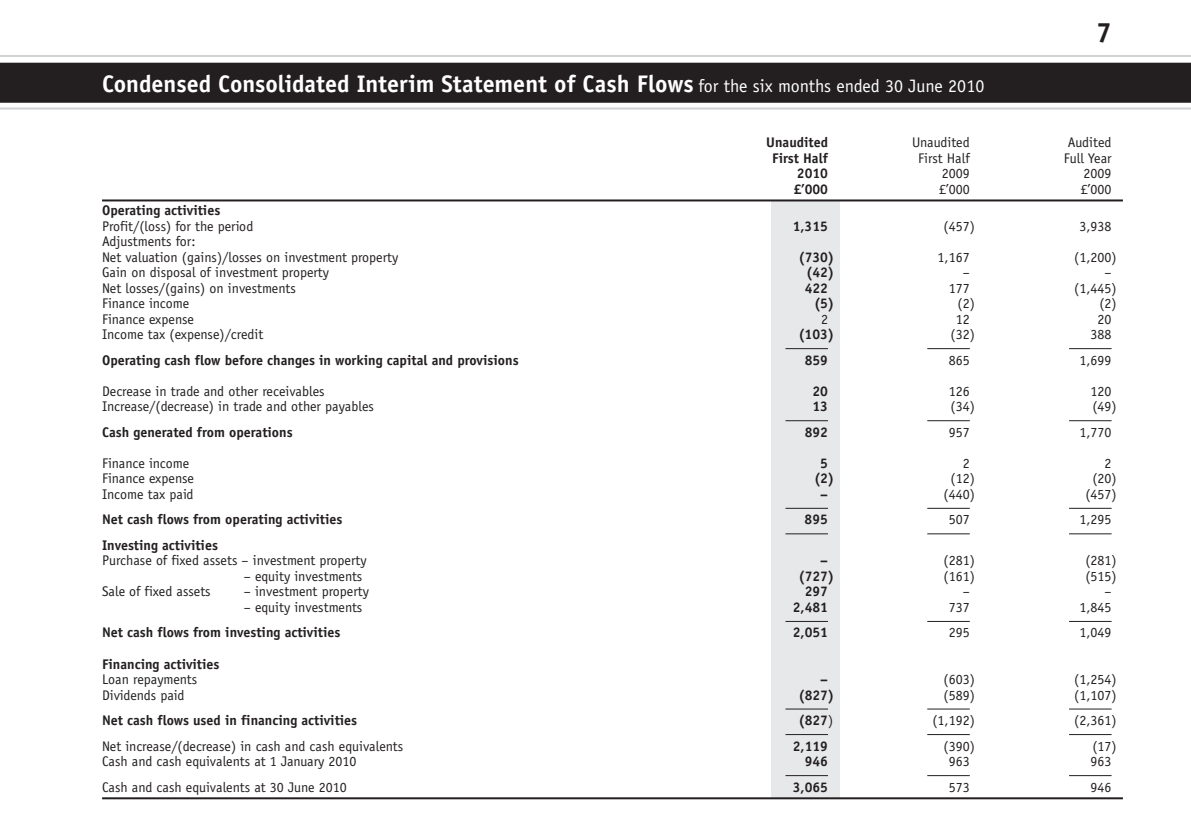
<style>
.page{position:relative;width:1191px;height:840px;background:#fff}
.page>*{position:absolute;margin:0;border:0;box-sizing:border-box;transform-origin:0 0}
.t1{font:700 28px "Officina Sans";color:#231f20}
.t2{font:700 24px "Officina Sans";color:#fff}
.t3{font:14px/15.6px "Officina Sans";color:#231f20}
.t4{font:700 14px "Officina Sans";color:#231f20}
.s1{font-weight:400;font-size:18px}
.s2{font-weight:400}
</style>
<div class="page">
<div style="left:0;top:63px;width:1191px;height:40px;background:#231f20"></div>
<hr style="left:0;top:55px;width:1191px;height:2px;background:#d1d2d4">
<hr style="left:0;top:107px;width:1191px;height:2px;background:#d1d2d4">
<div style="left:771px;top:200px;width:68px;height:598px;background:#e7e8e9"></div>
<hr style="left:102px;top:199px;width:1021px;height:2px;background:#231f20">
<hr style="left:102px;top:796px;width:1021px;height:2px;background:#231f20">
<hr style="left:785px;top:348px;width:43px;height:1px;background:#231f20">
<hr style="left:927px;top:348px;width:42px;height:1px;background:#231f20">
<hr style="left:1069px;top:348px;width:42px;height:1px;background:#231f20">
<hr style="left:785px;top:420px;width:43px;height:1px;background:#231f20">
<hr style="left:927px;top:420px;width:42px;height:1px;background:#231f20">
<hr style="left:1069px;top:420px;width:42px;height:1px;background:#231f20">
<hr style="left:785px;top:507px;width:43px;height:1px;background:#231f20">
<hr style="left:927px;top:507px;width:42px;height:1px;background:#231f20">
<hr style="left:1069px;top:507px;width:42px;height:1px;background:#231f20">
<hr style="left:785px;top:533px;width:43px;height:1px;background:#231f20">
<hr style="left:927px;top:533px;width:42px;height:1px;background:#231f20">
<hr style="left:1069px;top:533px;width:42px;height:1px;background:#231f20">
<hr style="left:785px;top:620px;width:43px;height:1px;background:#231f20">
<hr style="left:927px;top:620px;width:42px;height:1px;background:#231f20">
<hr style="left:1069px;top:620px;width:42px;height:1px;background:#231f20">
<hr style="left:785px;top:708px;width:43px;height:1px;background:#231f20">
<hr style="left:927px;top:708px;width:42px;height:1px;background:#231f20">
<hr style="left:1069px;top:708px;width:42px;height:1px;background:#231f20">
<hr style="left:785px;top:733px;width:43px;height:1px;background:#231f20">
<hr style="left:927px;top:733px;width:42px;height:1px;background:#231f20">
<hr style="left:1069px;top:733px;width:42px;height:1px;background:#231f20">
<hr style="left:785px;top:774px;width:43px;height:1px;background:#231f20">
<hr style="left:927px;top:774px;width:42px;height:1px;background:#231f20">
<hr style="left:1069px;top:774px;width:42px;height:1px;background:#231f20">
<h2 class="t2" style="left:102px;top:75px;width:883px">Condensed Consolidated Interim Statement of Cash Flows <span class="s1">for the six months ended 30 June 2010</span></h2>
<h1 class="t1" style="left:1096px;top:22px;width:17px">7</h1>
<p class="t4" style="left:766px;top:137px;width:63px">Unaudited</p>
<p class="t3" style="left:912px;top:136px;width:59px">Unaudited</p>
<p class="t3" style="left:1068px;top:136px;width:45px">Audited</p>
<p class="t4" style="left:772px;top:153px;width:57px">First Half</p>
<p class="t3" style="left:918px;top:151px;width:54px">First Half</p>
<p class="t3" style="left:1063px;top:151px;width:49px">Full Year</p>
<p class="t4" style="left:797px;top:168px;width:33px">2010</p>
<p class="t3" style="left:941px;top:167px;width:29px">2009</p>
<p class="t3" style="left:1083px;top:167px;width:29px">2009</p>
<p class="t4" style="left:793px;top:184px;width:36px">£’000</p>
<p class="t3" style="left:939px;top:182px;width:32px">£’000</p>
<p class="t3" style="left:1081px;top:182px;width:32px">£’000</p>
<p class="t4" style="left:102px;top:205px;width:120px">Operating activities</p>
<p class="t3" style="left:102px;top:219px;width:153px">Profit/(loss) for the period</p>
<p class="t4" style="left:792px;top:220px;width:37px">1,315</p>
<p class="t3" style="left:943px;top:219px;width:33px">(457)</p>
<p class="t3" style="left:1079px;top:219px;width:34px">3,938</p>
<p class="t3" style="left:102px;top:234px;width:298px">Adjustments for:<br>Net valuation (gains)/losses on investment property</p>
<p class="t4" style="left:798px;top:251px;width:37px">(730)</p>
<p class="t3" style="left:937px;top:250px;width:34px">1,167</p>
<p class="t3" style="left:1074px;top:250px;width:44px">(1,200)</p>
<p class="t3" style="left:102px;top:265px;width:228px">Gain on disposal of investment property</p>
<p class="t4" style="left:806px;top:267px;width:29px">(42)</p>
<p class="t3" style="left:962px;top:265px;width:8px">–</p>
<p class="t3" style="left:1104px;top:265px;width:8px">–</p>
<p class="t3" style="left:102px;top:281px;width:195px">Net losses/(gains) on investments</p>
<p class="t4" style="left:804px;top:282px;width:25px">422</p>
<p class="t3" style="left:948px;top:281px;width:22px">177</p>
<p class="t3" style="left:1074px;top:281px;width:44px">(1,445)</p>
<p class="t3" style="left:102px;top:296px;width:89px">Finance income</p>
<p class="t4" style="left:814px;top:298px;width:22px">(5)</p>
<p class="t3" style="left:957px;top:296px;width:19px">(2)</p>
<p class="t3" style="left:1099px;top:296px;width:19px">(2)</p>
<p class="t3" style="left:102px;top:312px;width:93px">Finance expense</p>
<p class="t3" style="left:821px;top:312px;width:8px">2</p>
<p class="t3" style="left:955px;top:312px;width:15px">12</p>
<p class="t3" style="left:1097px;top:312px;width:15px">20</p>
<p class="t3" style="left:102px;top:327px;width:163px">Income tax (expense)/credit</p>
<p class="t4" style="left:798px;top:329px;width:37px">(103)</p>
<p class="t3" style="left:950px;top:327px;width:26px">(32)</p>
<p class="t3" style="left:1090px;top:327px;width:22px">388</p>
<p class="t4" style="left:102px;top:354px;width:418px">Operating cash flow before changes in working capital and provisions</p>
<p class="t4" style="left:804px;top:354px;width:25px">859</p>
<p class="t3" style="left:948px;top:353px;width:22px">865</p>
<p class="t3" style="left:1079px;top:353px;width:34px">1,699</p>
<p class="t3" style="left:102px;top:384px;width:224px">Decrease in trade and other receivables</p>
<p class="t4" style="left:812px;top:385px;width:17px">20</p>
<p class="t3" style="left:948px;top:384px;width:22px">126</p>
<p class="t3" style="left:1090px;top:384px;width:22px">120</p>
<p class="t3" style="left:102px;top:399px;width:273px">Increase/(decrease) in trade and other payables</p>
<p class="t4" style="left:812px;top:401px;width:17px">13</p>
<p class="t3" style="left:950px;top:399px;width:26px">(34)</p>
<p class="t3" style="left:1092px;top:399px;width:26px">(49)</p>
<p class="t4" style="left:102px;top:426px;width:192px">Cash generated from operations</p>
<p class="t4" style="left:804px;top:426px;width:25px">892</p>
<p class="t3" style="left:948px;top:425px;width:22px">957</p>
<p class="t3" style="left:1079px;top:425px;width:34px">1,770</p>
<p class="t3" style="left:102px;top:456px;width:89px">Finance income</p>
<p class="t4" style="left:820px;top:457px;width:9px">5</p>
<p class="t3" style="left:962px;top:456px;width:8px">2</p>
<p class="t3" style="left:1104px;top:456px;width:8px">2</p>
<p class="t3" style="left:102px;top:471px;width:93px">Finance expense</p>
<p class="t4" style="left:814px;top:473px;width:22px">(2)</p>
<p class="t3" style="left:950px;top:471px;width:26px">(12)</p>
<p class="t3" style="left:1092px;top:471px;width:26px">(20)</p>
<p class="t3" style="left:102px;top:487px;width:93px">Income tax paid</p>
<p class="t4" style="left:820px;top:488px;width:9px">–</p>
<p class="t3" style="left:943px;top:487px;width:33px">(440)</p>
<p class="t3" style="left:1085px;top:487px;width:33px">(457)</p>
<p class="t4" style="left:102px;top:514px;width:242px">Net cash flows from operating activities</p>
<p class="t4" style="left:804px;top:514px;width:25px">895</p>
<p class="t3" style="left:948px;top:512px;width:22px">507</p>
<p class="t3" style="left:1079px;top:512px;width:34px">1,295</p>
<p class="t4" style="left:102px;top:539px;width:117px">Investing activities</p>
<p class="t3" style="left:102px;top:553px;width:266px">Purchase of fixed assets – investment property</p>
<p class="t4" style="left:820px;top:555px;width:9px">–</p>
<p class="t3" style="left:943px;top:553px;width:33px">(281)</p>
<p class="t3" style="left:1085px;top:553px;width:33px">(281)</p>
<p class="t3" style="left:244px;top:569px;width:120px">– equity investments</p>
<p class="t4" style="left:798px;top:570px;width:37px">(727)</p>
<p class="t3" style="left:943px;top:569px;width:33px">(161)</p>
<p class="t3" style="left:1085px;top:569px;width:33px">(515)</p>
<p class="t3" style="left:102px;top:584px;width:110px">Sale of fixed assets</p>
<p class="t3" style="left:244px;top:584px;width:126px">– investment property</p>
<p class="t4" style="left:804px;top:586px;width:25px">297</p>
<p class="t3" style="left:962px;top:584px;width:8px">–</p>
<p class="t3" style="left:1104px;top:584px;width:8px">–</p>
<p class="t3" style="left:244px;top:600px;width:120px">– equity investments</p>
<p class="t4" style="left:792px;top:601px;width:37px">2,481</p>
<p class="t3" style="left:948px;top:600px;width:22px">737</p>
<p class="t3" style="left:1079px;top:600px;width:34px">1,845</p>
<p class="t4" style="left:102px;top:627px;width:240px">Net cash flows from investing activities</p>
<p class="t4" style="left:792px;top:627px;width:37px">2,051</p>
<p class="t3" style="left:948px;top:625px;width:22px">295</p>
<p class="t3" style="left:1079px;top:625px;width:34px">1,049</p>
<p class="t4" style="left:102px;top:658px;width:119px">Financing activities</p>
<p class="t3" style="left:102px;top:672px;width:97px">Loan repayments</p>
<p class="t4" style="left:820px;top:673px;width:9px">–</p>
<p class="t3" style="left:943px;top:672px;width:33px">(603)</p>
<p class="t3" style="left:1074px;top:672px;width:44px">(1,254)</p>
<p class="t3" style="left:102px;top:687px;width:84px">Dividends paid</p>
<p class="t4" style="left:798px;top:689px;width:37px">(827)</p>
<p class="t3" style="left:943px;top:687px;width:33px">(589)</p>
<p class="t3" style="left:1074px;top:687px;width:44px">(1,107)</p>
<p class="t4" style="left:102px;top:714px;width:257px">Net cash flows used in financing activities</p>
<p class="t4" style="left:798px;top:714px;width:36px">(827<span class="s2">)</span></p>
<p class="t3" style="left:932px;top:713px;width:44px">(1,192)</p>
<p class="t3" style="left:1074px;top:713px;width:44px">(2,361)</p>
<p class="t3" style="left:102px;top:738px;width:303px">Net increase/(decrease) in cash and cash equivalents</p>
<p class="t4" style="left:792px;top:740px;width:37px">2,119</p>
<p class="t3" style="left:943px;top:738px;width:33px">(390)</p>
<p class="t3" style="left:1092px;top:738px;width:26px">(17)</p>
<p class="t3" style="left:102px;top:754px;width:256px">Cash and cash equivalents at 1 January 2010</p>
<p class="t4" style="left:804px;top:755px;width:25px">946</p>
<p class="t3" style="left:948px;top:754px;width:22px">963</p>
<p class="t3" style="left:1090px;top:754px;width:22px">963</p>
<p class="t3" style="left:102px;top:779px;width:246px">Cash and cash equivalents at 30 June 2010</p>
<p class="t4" style="left:792px;top:781px;width:37px">3,065</p>
<p class="t3" style="left:948px;top:779px;width:22px">573</p>
<p class="t3" style="left:1090px;top:779px;width:22px">946</p>
</div>
